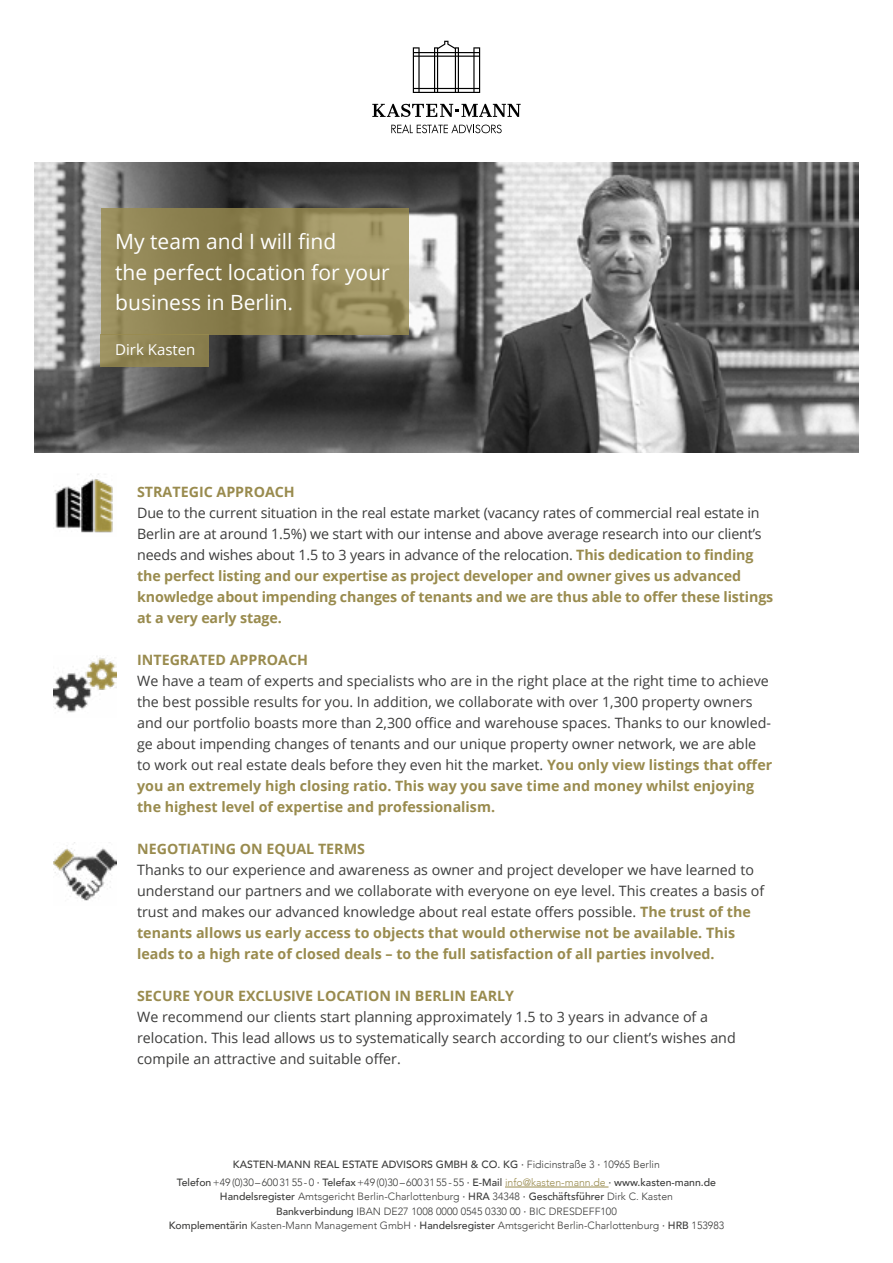
<style>
.page{position:relative;width:893px;height:1263px;background:#fff}
.page>*{position:absolute;margin:0;border:0;box-sizing:border-box;transform-origin:0 0}
.t1{font:21px/30.6px "Open Sans";color:#fff}
.t2{font:15px "Open Sans";color:#fff}
.t3{font:14.25px/21px "Open Sans";color:#3c3c3b}
.t4{font:700 14.25px "Open Sans";color:#998b4e}
.t5{font:300 10.5px/14.2px "Avenir";color:#3c3c3b;text-align:center}
.t6{font:500 10.5px/18.5px "Avenir";color:#3c3c3b;text-align:center}
.s1{font-weight:700;color:#998b4e}
.s2{font-weight:300}
.s3{font-weight:300;color:#998b4e}
.s4{font-weight:500}
</style>
<div class="page">
<img style="left:34px;top:162px;width:825px;height:291px">
<svg style="left:391px;top:124px;width:111px;height:10px"></svg>
<svg style="left:372px;top:104px;width:149px;height:13px"></svg>
<svg style="left:413px;top:41px;width:67px;height:52px"></svg>
<svg style="left:101px;top:208px;width:307px;height:127px;background:#938857"></svg>
<div style="left:101px;top:335px;width:108px;height:32px;background:linear-gradient(to right,#988d5c,#857a49)"></div>
<img style="left:55px;top:474px;width:58px;height:59px">
<img style="left:53px;top:656px;width:63px;height:57px">
<img style="left:53px;top:842px;width:63px;height:59px">
<hr style="left:505px;top:1187px;width:103px;height:1px;background:#998b4e">
<h1 class="t1" style="left:115px;top:226px;width:276px">My team and I will find<br>the perfect location for your business in Berlin.</h1>
<p class="t2" style="left:115px;top:339px;width:82px">Dirk Kasten</p>
<p class="t4" style="left:137px;top:482px;width:159px">STRATEGIC APPROACH</p>
<p class="t3" style="left:137px;top:502px;width:638px">Due to the current situation in the real estate market (vacancy rates of commercial real estate in Berlin are at around 1.5%) we start with our intense and above average research into our client’s needs and wishes about 1.5 to 3 years in advance of the relocation. <span class="s1">This dedication to finding the perfect listing and our expertise as project developer and owner gives us advanced knowledge about impending changes of tenants and we are thus able to offer these listings at a very early stage.</span></p>
<p class="t4" style="left:137px;top:650px;width:172px">INTEGRATED APPROACH</p>
<p class="t3" style="left:137px;top:670px;width:637px">We have a team of experts and specialists who are in the right place at the right time to achieve the best possible results for you. In addition, we collaborate with over 1,300 property owners and our portfolio boasts more than 2,300 office and warehouse spaces. Thanks to our knowled&shy;ge about impending changes of tenants and our unique property owner network, we are able to work out real estate deals before they even hit the market. <span class="s1">You only view listings that offer you an extremely high closing ratio. This way you save time and money whilst enjoying the highest level of expertise and professionalism.</span></p>
<p class="t4" style="left:137px;top:839px;width:229px">NEGOTIATING ON EQUAL TERMS</p>
<p class="t3" style="left:137px;top:859px;width:629px">Thanks to our experience and awareness as owner and project developer we have learned to understand our partners and we collaborate with everyone on eye level. This creates a basis of trust and makes our advanced knowledge about real estate offers possible. <span class="s1">The trust of the tenants allows us early access to objects that would otherwise not be available. This leads to a high rate of closed deals – to the full satisfaction of all parties involved.</span></p>
<p class="t4" style="left:137px;top:986px;width:378px">SECURE YOUR EXCLUSIVE LOCATION IN BERLIN EARLY</p>
<p class="t3" style="left:137px;top:1006px;width:600px">We recommend our clients start planning approximately 1.5 to 3 years in advance of a relocation. This lead allows us to systematically search according to our client’s wishes and compile an attractive and suitable offer.</p>
<p class="t6" style="left:177px;top:1154px;width:541px">KASTEN-MANN REAL ESTATE ADVISORS GMBH &amp; CO. KG · <span class="s2">Fidicinstraße 3</span> · <span class="s2">10965 Berlin<br></span>Telefon<span class="s2">+49(0)30–6003155-0</span> · Telefax<span class="s2">+49(0)30–6003155-55</span> · E-Mail <span class="s3">info@kasten-mann.de</span> · www.kasten-mann.de</p>
<p class="t5" style="left:169px;top:1190px;width:557px"><span class="s4">Handelsregister</span> Amtsgericht Berlin-Charlottenburg <span class="s4">· HRA</span> 34348 <span class="s4">· Geschäftsführer</span> Dirk C. Kasten<br><span class="s4">Bankverbindung</span> IBAN DE27 1008 0000 0545 0330 00 <span class="s4">·</span> BIC DRESDEFF100<br><span class="s4">Komplementärin</span> Kasten-Mann Management GmbH <span class="s4">· Handelsregister</span> Amtsgericht Berlin-Charlottenburg <span class="s4">· HRB</span> 153983</p>
</div>
